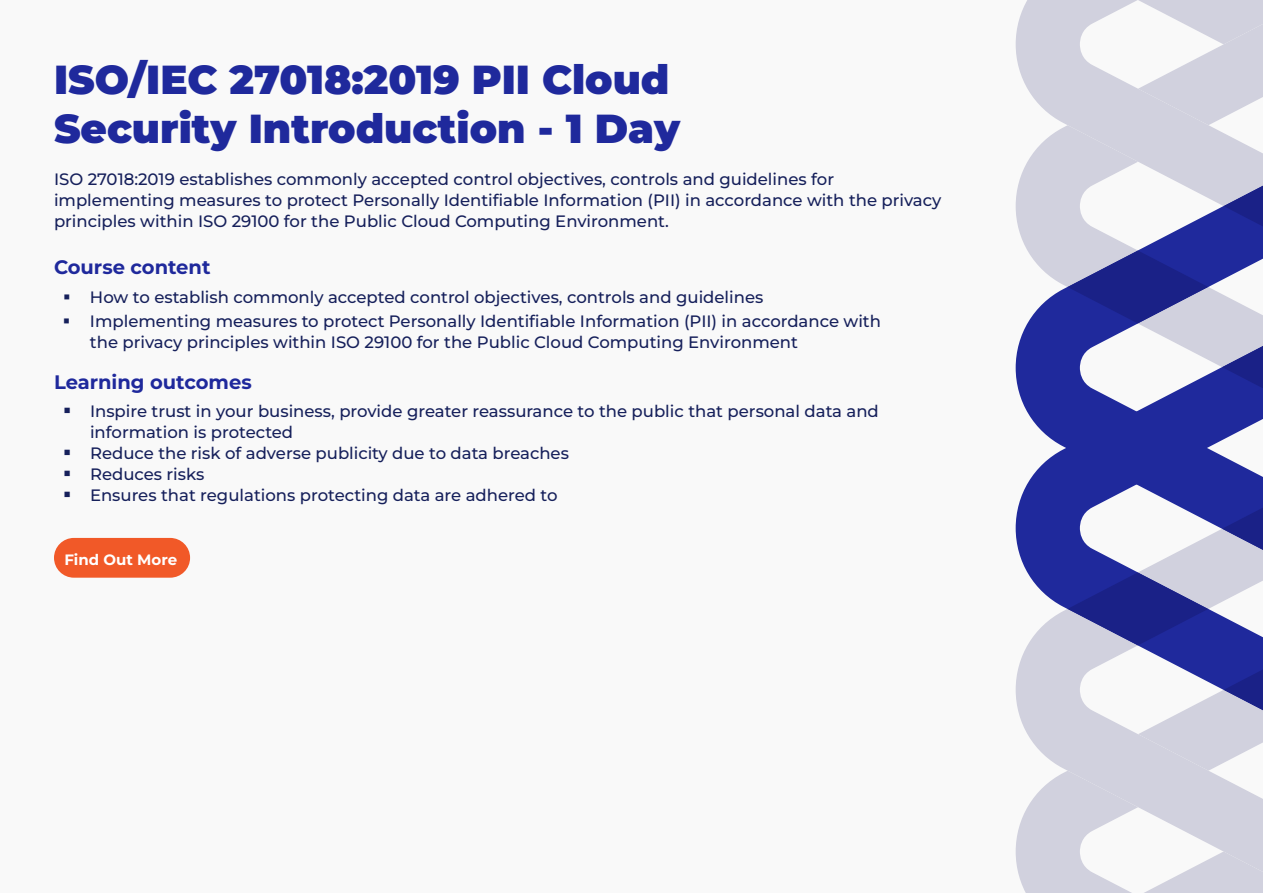
<style>
.page{position:relative;width:1263px;height:893px;background:#f9f9f9}
.page>*{position:absolute;margin:0;border:0;box-sizing:border-box;transform-origin:0 0}
.t1{font:900 40.5px/48.6px "Montserrat";color:#1f299c}
.t2{font:700 19.5px "Montserrat";color:#1f299c}
.t3{font:500 16.5px/21px "Montserrat";color:#16205b}
.t4{font:700 15px "Montserrat";color:#fff}
</style>
<div class="page">
<svg style="left:1016px;top:552px;width:247px;height:341px;fill:#d1d1de"></svg>
<svg style="left:1067px;top:572px;width:141px;height:73px;background:#484ea1"></svg>
<svg style="left:1016px;top:390px;width:247px;height:162px;fill:#1f299c"></svg>
<svg style="left:1016px;top:0;width:247px;height:390px;fill:#d1d1de"></svg>
<svg style="left:1223px;top:186px;width:40px;height:40px;background:#484ea1"></svg>
<div style="left:54px;top:538px;width:136px;height:40px;background:#f15928;border-radius:20px"></div>
<h1 class="t1" style="left:54px;top:56px;width:628px">ISO/IEC 27018:2019 PII Cloud<br>Security Introduction - 1 Day</h1>
<p class="t3" style="left:54px;top:170px;width:889px">ISO 27018:2019 establishes commonly accepted control objectives, controls and guidelines for implementing measures to protect Personally Identifiable Information (PII) in accordance with the privacy principles within ISO 29100 for the Public Cloud Computing Environment.</p>
<p class="t2" style="left:54px;top:253px;width:158px">Course content</p>
<p class="t3" style="left:90px;top:286px;width:792px;line-height:24px">How to establish commonly accepted control objectives, controls and guidelines<br>Implementing measures to protect Personally Identifiable Information (PII) in accordance with</p>
<p class="t3" style="left:90px;top:332px;width:709px">the privacy principles within ISO 29100 for the Public Cloud Computing Environment</p>
<p class="t2" style="left:54px;top:368px;width:199px">Learning outcomes</p>
<p class="t3" style="left:90px;top:402px;width:790px">Inspire trust in your business, provide greater reassurance to the public that personal data and information is protected<br>Reduce the risk of adverse publicity due to data breaches<br>Reduces risks<br>Ensures that regulations protecting data are adhered to</p>
<p class="t4" style="left:64px;top:549px;width:114px">Find Out More</p>
</div>
